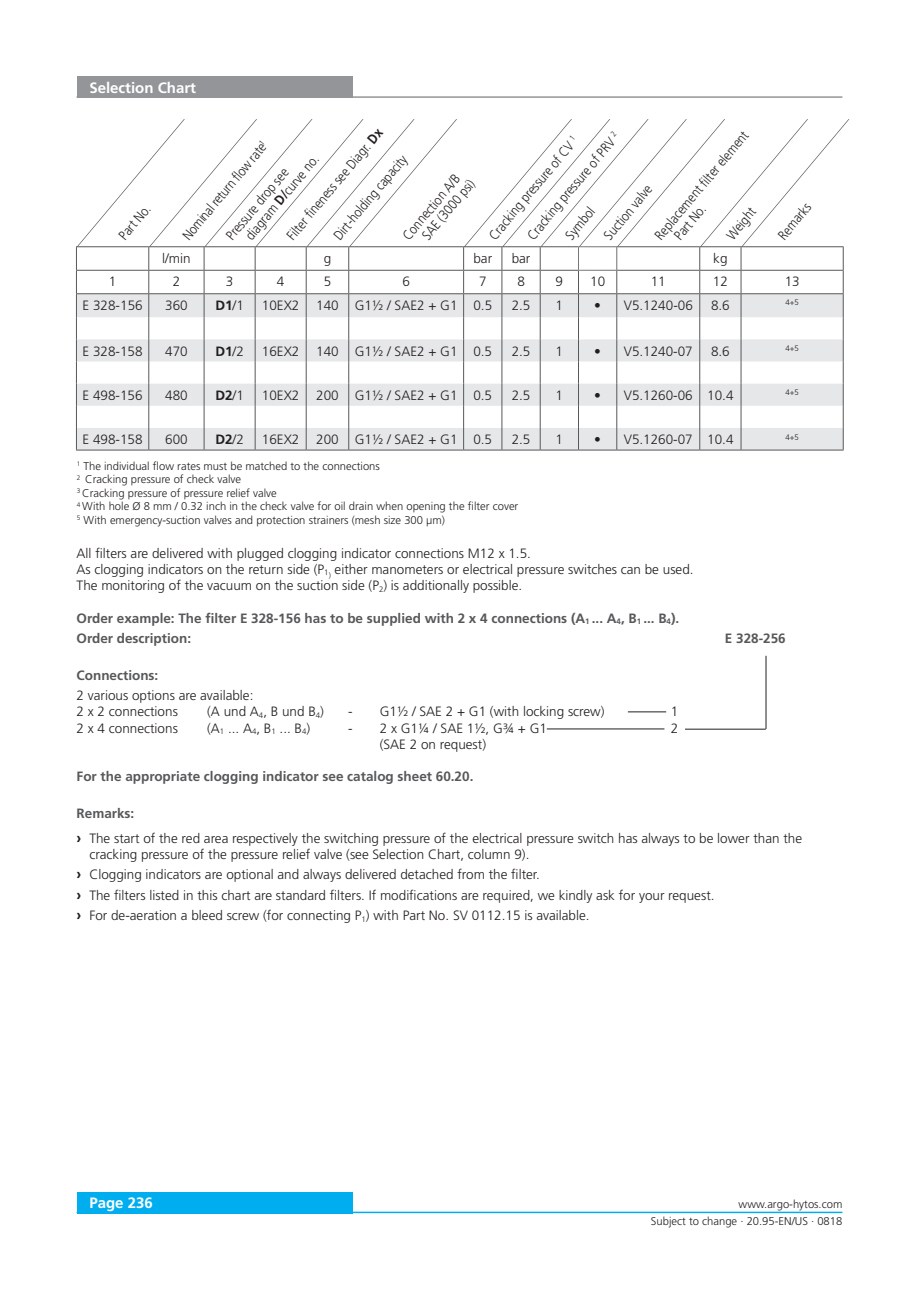
<style>
.page{position:relative;width:919px;height:1289px;background:#fff}
.page>*{position:absolute;margin:0;border:0;box-sizing:border-box;transform-origin:0 0}
.t1{font:700 15px "Frutiger LT";color:#fff}
.t2{font:300 13.8px/14.7px "Frutiger LT";color:#231f20;scale:.87 1}
.t3{font:300 13.5px/16.2px "Frutiger LT";color:#231f20}
.t4{font:700 13.5px/20.4px "Frutiger LT";color:#57585a}
.t5{font:700 13.5px "Frutiger LT";color:#231f20}
.t6{font:300 11.25px/13.5px "Frutiger LT";color:#231f20}
.t7{font:300 7.8px "Frutiger LT";color:#231f20}
.s1{font-weight:700}
.s2{font-weight:300}
.s3{font-weight:700;color:#57585a}
.s4{font-weight:700;font-size:15px}
</style>
<div class="page">
<div style="left:77px;top:1191px;width:275px;height:22px;background:#00aeef"></div>
<hr style="left:77px;top:1211px;width:765px;height:2px;background:#00aeef">
<div style="left:77px;top:77px;width:275px;height:21px;background:#939598"></div>
<hr style="left:77px;top:96px;width:765px;height:2px;background:#939598">
<hr style="left:546px;top:728px;width:118px;height:1px;background:#231f20">
<hr style="left:627px;top:711px;width:39px;height:1px;background:#231f20">
<hr style="left:685px;top:728px;width:80px;height:1px;background:#231f20">
<hr style="left:765px;top:655px;width:1px;height:74px;background:#231f20">
<hr style="left:76px;top:449px;width:73px;height:1px;background:#57585a">
<hr style="left:149px;top:449px;width:55px;height:1px;background:#57585a">
<hr style="left:204px;top:449px;width:51px;height:1px;background:#57585a">
<hr style="left:255px;top:449px;width:51px;height:1px;background:#57585a">
<hr style="left:306px;top:449px;width:43px;height:1px;background:#57585a">
<hr style="left:349px;top:449px;width:114px;height:1px;background:#57585a">
<hr style="left:463px;top:449px;width:39px;height:1px;background:#57585a">
<hr style="left:502px;top:449px;width:38px;height:1px;background:#57585a">
<hr style="left:540px;top:449px;width:38px;height:1px;background:#57585a">
<hr style="left:578px;top:449px;width:38px;height:1px;background:#57585a">
<hr style="left:616px;top:449px;width:83px;height:1px;background:#57585a">
<hr style="left:699px;top:449px;width:42px;height:1px;background:#57585a">
<hr style="left:741px;top:449px;width:102px;height:1px;background:#57585a">
<svg style="left:76px;top:119px;width:774px;height:330px"></svg>
<p class="t1" style="left:89px;top:79px;width:108px">Selection Chart</p>
<p class="t2" style="left:116px;top:233px;width:49px;rotate:-50deg">Part No.</p>
<p class="t2" style="left:284px;top:233px;width:163px;rotate:-50deg">Filter fi neness see Diagr. <span class="s1">Dx</span></p>
<p class="t2" style="left:180px;top:233px;width:144px;rotate:-50deg">Nominal return fl ow rate <sup>1</sup></p>
<p class="t2" style="left:331px;top:233px;width:123px;rotate:-50deg">Dirt-holding capacity</p>
<p class="t2" style="left:231px;top:224px;width:123px;text-indent:-12px;rotate:-50deg">Pressure drop see diagram <span class="s1">D/</span>curve no.</p>
<p class="t2" style="left:408px;top:224px;width:86px;text-indent:-12px;rotate:-50deg">Connection A/B<br>SAE (3000 psi)</p>
<p class="t2" style="left:660px;top:224px;width:145px;text-indent:-12px;rotate:-50deg">Replacement fi lter element<br>Part No.</p>
<p class="t2" style="left:524px;top:233px;width:156px;rotate:-50deg">Cracking pressure of PRV <sup>2</sup></p>
<p class="t2" style="left:486px;top:233px;width:151px;rotate:-50deg">Cracking pressure of CV <sup>1</sup></p>
<p class="t2" style="left:601px;top:233px;width:78px;rotate:-50deg">Suction valve</p>
<p class="t2" style="left:723px;top:233px;width:44px;rotate:-50deg">Weight</p>
<p class="t2" style="left:775px;top:233px;width:51px;rotate:-50deg">Remarks</p>
<p class="t2" style="left:562px;top:233px;width:44px;rotate:-50deg">Symbol</p>
<p class="t3" style="left:162px;top:250px;width:30px">l/min</p>
<p class="t3" style="left:324px;top:250px;width:9px">g</p>
<p class="t3" style="left:473px;top:250px;width:20px">bar</p>
<p class="t3" style="left:511px;top:250px;width:20px">bar</p>
<p class="t3" style="left:713px;top:250px;width:16px">kg</p>
<p class="t3" style="left:109px;top:274px;width:9px">1</p>
<p class="t3" style="left:173px;top:274px;width:9px">2</p>
<p class="t3" style="left:226px;top:274px;width:9px">3</p>
<p class="t3" style="left:277px;top:274px;width:9px">4</p>
<p class="t3" style="left:324px;top:274px;width:9px">5</p>
<p class="t3" style="left:402px;top:274px;width:9px">6</p>
<p class="t3" style="left:479px;top:274px;width:9px">7</p>
<p class="t3" style="left:517px;top:274px;width:9px">8</p>
<p class="t3" style="left:555px;top:274px;width:9px">9</p>
<p class="t3" style="left:590px;top:274px;width:17px">10</p>
<p class="t3" style="left:650px;top:274px;width:17px">11</p>
<p class="t3" style="left:712px;top:274px;width:17px">12</p>
<p class="t3" style="left:784px;top:274px;width:17px">13</p>
<p class="t3" style="left:83px;top:297px;width:62px">E 328-156</p>
<p class="t3" style="left:165px;top:297px;width:24px">360</p>
<p class="t5" style="left:215px;top:297px;width:30px">D1<span class="s2">/1</span></p>
<p class="t3" style="left:262px;top:297px;width:232px">10EX2 140 G1½ / SAE2 + G1 0.5</p>
<p class="t3" style="left:511px;top:297px;width:20px">2.5</p>
<p class="t3" style="left:555px;top:297px;width:9px">1</p>
<p class="t3" style="left:594px;top:297px;width:100px">• V5.1240-06</p>
<p class="t3" style="left:711px;top:297px;width:20px">8.6</p>
<p class="t7" style="left:785px;top:298px;width:15px">4+5</p>
<p class="t3" style="left:83px;top:343px;width:62px">E 328-158</p>
<p class="t3" style="left:165px;top:343px;width:24px">470</p>
<p class="t5" style="left:215px;top:343px;width:30px">D1<span class="s2">/2</span></p>
<p class="t3" style="left:262px;top:343px;width:232px">16EX2 140 G1½ / SAE2 + G1 0.5</p>
<p class="t3" style="left:511px;top:343px;width:20px">2.5</p>
<p class="t3" style="left:555px;top:343px;width:9px">1</p>
<p class="t3" style="left:594px;top:343px;width:100px">• V5.1240-07</p>
<p class="t3" style="left:711px;top:343px;width:20px">8.6</p>
<p class="t7" style="left:785px;top:344px;width:15px">4+5</p>
<p class="t3" style="left:83px;top:387px;width:62px">E 498-156</p>
<p class="t3" style="left:165px;top:387px;width:24px">480</p>
<p class="t5" style="left:215px;top:387px;width:30px">D2<span class="s2">/1</span></p>
<p class="t3" style="left:262px;top:387px;width:232px">10EX2 200 G1½ / SAE2 + G1 0.5</p>
<p class="t3" style="left:511px;top:387px;width:20px">2.5</p>
<p class="t3" style="left:555px;top:387px;width:9px">1</p>
<p class="t3" style="left:594px;top:387px;width:141px">• V5.1260-06 10.4</p>
<p class="t7" style="left:785px;top:388px;width:15px">4+5</p>
<p class="t3" style="left:83px;top:431px;width:62px">E 498-158</p>
<p class="t3" style="left:165px;top:431px;width:24px">600</p>
<p class="t5" style="left:215px;top:431px;width:30px">D2<span class="s2">/2</span></p>
<p class="t3" style="left:262px;top:431px;width:232px">16EX2 200 G1½ / SAE2 + G1 0.5</p>
<p class="t3" style="left:511px;top:431px;width:20px">2.5</p>
<p class="t3" style="left:555px;top:431px;width:9px">1</p>
<p class="t3" style="left:594px;top:431px;width:141px">• V5.1260-07 10.4</p>
<p class="t7" style="left:785px;top:432px;width:15px">4+5</p>
<p class="t6" style="left:77px;top:459px;width:443px"><sup>1</sup> The individual flow rates must be matched to the connections<br><sup>2</sup> Cracking pressure of check valve<br><sup>3</sup> Cracking pressure of pressure relief valve<br><sup>4</sup> With hole Ø 8 mm / 0.32 inch in the check valve for oil drain when opening the filter cover <sup>5</sup> With emergency-suction valves and protection strainers (mesh size 300 µm)</p>
<p class="t3" style="left:77px;top:545px;width:618px">All filters are delivered with plugged clogging indicator connections M12 x 1.5.<br>As clogging indicators on the return side (P<sub>1)</sub> either manometers or electrical pressure switches can be used.<br>The monitoring of the vacuum on the suction side (P<sub>2</sub>) is additionally possible.</p>
<p class="t4" style="left:77px;top:607px;width:604px">Order example: The filter E 328-156 has to be supplied with 2 x 4 connections (A<sub>1</sub> ... A<sub>4</sub>, B<sub>1</sub> ... B<sub>4</sub>).<br>Order description:</p>
<p class="t4" style="left:77px;top:665px;width:83px">Connections:</p>
<p class="t3" style="left:77px;top:687px;width:178px">2 various options are available:<br>2 x 2 connections</p>
<p class="t3" style="left:207px;top:703px;width:118px">(A und A<sub>4</sub>, B und B<sub>4</sub>)</p>
<p class="t3" style="left:348px;top:703px;width:258px">- G1½ / SAE 2 + G1 (with locking screw)</p>
<p class="t3" style="left:671px;top:703px;width:9px">1</p>
<p class="t4" style="left:725px;top:628px;width:62px">E 328-256</p>
<p class="t3" style="left:77px;top:720px;width:103px">2 x 4 connections</p>
<p class="t3" style="left:207px;top:720px;width:105px">(A<sub>1</sub> ... A<sub>4</sub>, B<sub>1</sub> ... B<sub>4</sub>)</p>
<p class="t3" style="left:348px;top:720px;width:200px">- 2 x G1¼ / SAE 1½, G¾ + G1</p>
<p class="t3" style="left:671px;top:720px;width:9px">2</p>
<p class="t3" style="left:380px;top:736px;width:108px">(SAE 2 on request)</p>
<p class="t4" style="left:77px;top:766px;width:398px">For the appropriate clogging indicator see catalog sheet 60.20.</p>
<p class="t3" style="left:77px;top:801px;width:727px;line-height:24.8px"><span class="s3">Remarks:<br></span><span class="s4">›</span> The start of the red area respectively the switching pressure of the electrical pressure switch has always to be lower than the</p>
<p class="t3" style="left:77px;top:844px;width:639px;line-height:20.4px;text-indent:13px">cracking pressure of the pressure relief valve (see Selection Chart, column 9).<br><span class="s4">›</span> Clogging indicators are optional and always delivered detached from the filter.<br><span class="s4">›</span> The filters listed in this chart are standard filters. If modifications are required, we kindly ask for your request. <span class="s4">›</span> For de-aeration a bleed screw (for connecting P<sub>1</sub>) with Part No. SV 0112.15 is available.</p>
<p class="t1" style="left:89px;top:1194px;width:65px">Page 236</p>
<p class="t6" style="left:738px;top:1196px;width:105px">www.argo-hytos.com</p>
<p class="t6" style="left:651px;top:1214px;width:193px">Subject to change · 20.95-EN/US · 0818</p>
</div>
